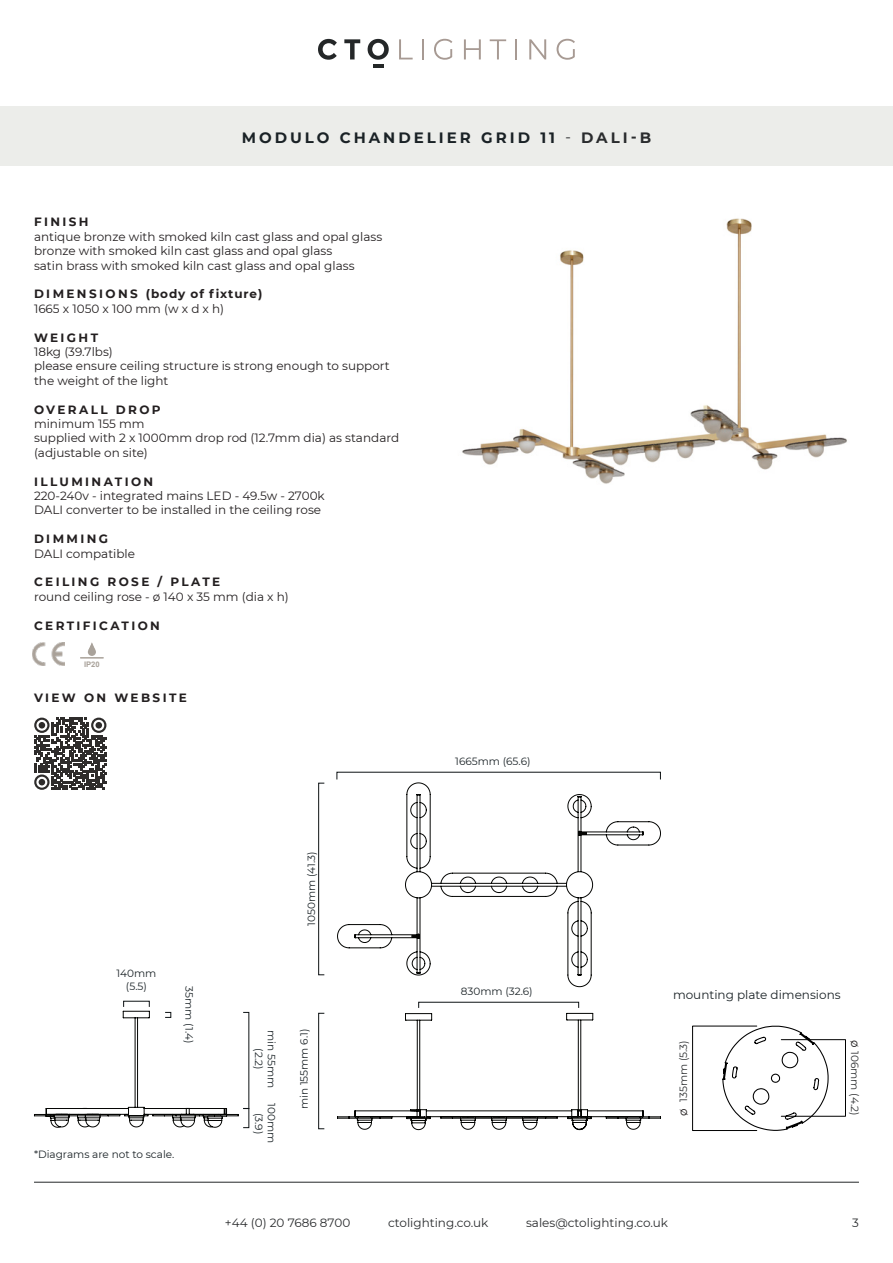
<style>
.page{position:relative;width:893px;height:1263px;background:#fff}
.page>*{position:absolute;margin:0;border:0;box-sizing:border-box;transform-origin:0 0}
.t1{font:700 15px "Montserrat";letter-spacing:.2em;color:#1a2226}
.t2{font:12px/14.4px "Montserrat";color:#231f20}
.t3{font:700 12px "Montserrat";letter-spacing:.2em;color:#231f20}
.t4{font:12px "Montserrat";color:#2a2c2e}
.t5{font:700 12px "Montserrat";letter-spacing:.155em;color:#231f20}
.t6{font:12px "Montserrat";color:#1a2226}
.t7{font:10.5px/12.6px "Montserrat";color:#1a2226;text-align:center}
.t8{font:10.5px "Montserrat";color:#2a2c2e}
.t9{font:700 7.65px "Arial";color:#a9a29a}
.s1{font-weight:400;color:#2a2c2e}
.s2{color:#2a2c2e}
.s3{font-size:12px;color:#231f20}
</style>
<div class="page">
<hr style="left:34px;top:1182px;width:825px;height:1px;background:#242728">
<hr style="left:373px;top:64px;width:11px;height:4px;background:#242728">
<svg style="left:318px;top:39px;width:19px;height:21px"></svg>
<svg style="left:344px;top:39px;width:16px;height:20px"></svg>
<svg style="left:368px;top:39px;width:21px;height:21px"></svg>
<hr style="left:422px;top:39px;width:2px;height:20px;background:#a79a93">
<svg style="left:434px;top:39px;width:18px;height:21px"></svg>
<svg style="left:464px;top:39px;width:17px;height:20px"></svg>
<svg style="left:490px;top:39px;width:16px;height:20px"></svg>
<hr style="left:515px;top:39px;width:2px;height:20px;background:#a79a93">
<svg style="left:529px;top:39px;width:17px;height:20px"></svg>
<svg style="left:557px;top:39px;width:18px;height:21px"></svg>
<svg style="left:399px;top:39px;width:14px;height:20px"></svg>
<div style="left:0;top:106px;width:893px;height:60px;background:#ecedea"></div>
<img style="left:33px;top:642px;width:31px;height:23px">
<div style="left:88px;top:648px;width:8px;height:8px;background:#a9a29a;border-radius:50%"></div>
<svg style="left:88px;top:642px;width:8px;height:9px"></svg>
<hr style="left:80px;top:657px;width:24px;height:2px;background:#a9a29a">
<img style="left:462px;top:218px;width:385px;height:266px">
<div style="left:318px;top:783px;width:7px;height:192px;border:1px solid #0d1214"></div>
<div style="left:318px;top:1013px;width:7px;height:116px;border:1px solid #0d1214"></div>
<svg style="left:722px;top:1025px;width:107px;height:106px"></svg>
<div style="left:692px;top:1026px;width:65px;height:105px;border:1px solid #000"></div>
<div style="left:781px;top:1039px;width:65px;height:77px;border:1px solid #000"></div>
<svg style="left:337px;top:782px;width:324px;height:205px"></svg>
<svg style="left:34px;top:1011px;width:205px;height:117px"></svg>
<svg style="left:337px;top:1013px;width:324px;height:117px"></svg>
<svg style="left:34px;top:718px;width:73px;height:72px"></svg>
<p class="t1" style="left:242px;top:127px;width:411px">MODULO CHANDELIER GRID 11 <span class="s1">-</span> <span class="s2">DALI-B</span></p>
<p class="t3" style="left:34px;top:213px;width:56px">FINISH</p>
<p class="t2" style="left:34px;top:229px;width:350px">antique bronze with smoked kiln cast glass and opal glass bronze with smoked kiln cast glass and opal glass<br>satin brass with smoked kiln cast glass and opal glass</p>
<p class="t5" style="left:34px;top:285px;width:230px">DIMENSIONS (body of fixture)</p>
<p class="t2" style="left:34px;top:301px;width:192px">1665 x 1050 x 100 mm (w x d x h)</p>
<p class="t3" style="left:34px;top:329px;width:66px">WEIGHT</p>
<p class="t2" style="left:34px;top:344px;width:357px">18kg (39.7lbs)<br>please ensure ceiling structure is strong enough to support the weight of the light</p>
<p class="t3" style="left:34px;top:401px;width:128px">OVERALL DROP</p>
<p class="t2" style="left:34px;top:416px;width:367px">minimum 155 mm<br>supplied with 2 x 1000mm drop rod (12.7mm dia) as standard (adjustable on site)</p>
<p class="t3" style="left:34px;top:473px;width:121px">ILLUMINATION</p>
<p class="t2" style="left:34px;top:488px;width:292px">220-240v - integrated mains LED - 49.5w - 2700k<br>DALI converter to be installed in the ceiling rose</p>
<p class="t3" style="left:34px;top:530px;width:76px">DIMMING</p>
<p class="t2" style="left:34px;top:546px;width:103px">DALI compatible</p>
<p class="t3" style="left:34px;top:573px;width:188px">CEILING ROSE / PLATE</p>
<p class="t2" style="left:34px;top:589px;width:256px">round ceiling rose - ø 140 x 35 mm (dia x h)</p>
<p class="t3" style="left:34px;top:617px;width:127px">CERTIFICATION</p>
<p class="t9" style="left:84px;top:659px;width:17px">IP20</p>
<p class="t3" style="left:34px;top:689px;width:154px">VIEW ON WEBSITE</p>
<p class="t7" style="left:455px;top:754px;width:77px">1665mm (65.6)</p>
<p class="t7" style="left:116px;top:966px;width:41px">140mm (5.5)</p>
<p class="t7" style="left:196px;top:986px;width:58px;rotate:90deg">35mm (1.4)</p>
<p class="t7" style="left:34px;top:1148px;width:142px">*Diagrams are not to scale.</p>
<p class="t7" style="left:305px;top:925px;width:76px;rotate:-90deg">1050mm (41.3)</p>
<p class="t7" style="left:278px;top:1030px;width:59px;rotate:90deg">min 55mm (2.2)</p>
<p class="t7" style="left:278px;top:1103px;width:41px;rotate:90deg">100mm (3.9)</p>
<p class="t7" style="left:297px;top:1109px;width:82px;rotate:-90deg">min 155mm 6.1)</p>
<p class="t7" style="left:461px;top:984px;width:73px">830mm (32.6)</p>
<p class="t6" style="left:673px;top:986px;width:169px">mounting plate dimensions</p>
<p class="t8" style="left:676px;top:1116px;width:77px;rotate:-90deg"><span class="s3">ø</span> 135mm (5.3)</p>
<p class="t8" style="left:862px;top:1040px;width:76px;rotate:90deg"><span class="s3">ø</span> 106mm (4.2)</p>
<p class="t4" style="left:225px;top:1214px;width:127px">+44 (0) 20 7686 8700</p>
<p class="t4" style="left:388px;top:1214px;width:102px">ctolighting.co.uk</p>
<p class="t4" style="left:526px;top:1214px;width:143px">sales@ctolighting.co.uk</p>
<p class="t4" style="left:852px;top:1214px;width:8px">3</p>
</div>
